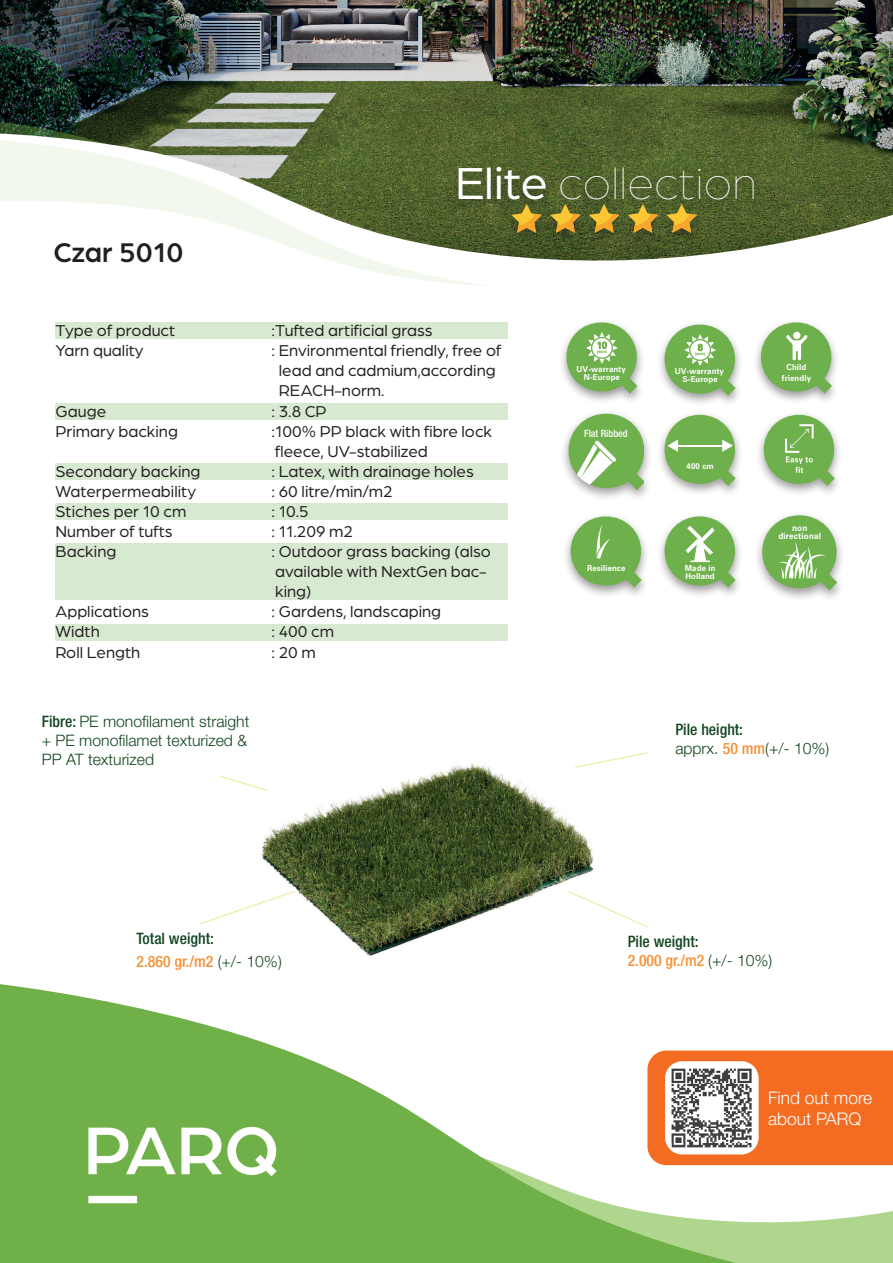
<style>
.page{position:relative;width:893px;height:1263px;background:#fff}
.page>*{position:absolute;margin:0;border:0;box-sizing:border-box;transform-origin:0 0}
.t1{font:100 47.7px "Arboria";color:#fff}
.t2{font:500 28.8px "Arboria";color:#231f20}
.t3{font:300 17.4px/20.9px "Helvetica Neue LT Std";color:#fff}
.t4{font:16.8px/20.1px "Arboria";color:#231f20}
.t5{font:300 15.75px/18.9px "Helvetica Neue LT Std";color:#134620}
.t6{font:500 condensed 15.75px/18.9px "Helvetica Neue LT Std";color:#134620}
.t7{font:500 condensed 10.05px "Helvetica Neue LT Std";color:#fff}
.t8{font:9px "Zurich BT";color:#6eb04b}
.t9{font:700 8.85px "Zurich BT";letter-spacing:.01em;color:#fff;scale:.96 1}
.t10{font:700 8.7px "Zurich BT";letter-spacing:.01em;color:#fff;scale:.96 1}
.t11{font:700 8.4px/10.6px "Zurich BT";letter-spacing:.01em;color:#fff;text-align:center;scale:.96 1}
.t12{font:700 8.25px/8.2px "Zurich BT";letter-spacing:.01em;color:#fff;scale:.96 1}
.s1{font-weight:400}
.s2{font-weight:500;font-stretch:condensed}
.s3{color:#f69136}
.s4{font-weight:300;font-stretch:normal}
.s5{font-weight:500;font-stretch:condensed;color:#f69136}
</style>
<div class="page">
<img style="left:261px;top:763px;width:333px;height:176px">
<svg style="left:0;top:984px;width:893px;height:279px"></svg>
<svg style="left:573px;top:752px;width:75px;height:17px"></svg>
<svg style="left:566px;top:890px;width:82px;height:39px"></svg>
<svg style="left:219px;top:775px;width:50px;height:17px"></svg>
<svg style="left:199px;top:890px;width:97px;height:35px"></svg>
<div style="left:647px;top:1050px;width:246px;height:115px;background:#f36c21"></div>
<img style="left:0;top:0;width:893px;height:641px">
<div style="left:56px;top:322px;width:452px;height:17px;background:#d8e9d2"></div>
<div style="left:56px;top:403px;width:452px;height:16px;background:#d8e9d2"></div>
<div style="left:56px;top:463px;width:452px;height:17px;background:#d8e9d2"></div>
<div style="left:56px;top:503px;width:452px;height:17px;background:#d8e9d2"></div>
<div style="left:56px;top:543px;width:452px;height:57px;background:#d8e9d2"></div>
<div style="left:56px;top:624px;width:452px;height:16px;background:#d8e9d2"></div>
<div style="left:752px;top:318px;width:88px;height:87px;background:#231f20;opacity:.45"></div>
<svg style="left:761px;top:322px;width:71px;height:71px;background:#8ebe74"></svg>
<div style="left:755px;top:410px;width:88px;height:88px;background:#231f20;opacity:.45"></div>
<svg style="left:764px;top:415px;width:71px;height:71px;background:#8dbe73"></svg>
<div style="left:656px;top:512px;width:87px;height:87px;background:#231f20;opacity:.45"></div>
<svg style="left:665px;top:516px;width:71px;height:71px"></svg>
<div style="left:562px;top:512px;width:87px;height:87px;background:#231f20;opacity:.45"></div>
<svg style="left:571px;top:516px;width:71px;height:71px;background:#8abc6f"></svg>
<div style="left:656px;top:410px;width:87px;height:88px;background:#231f20;opacity:.45"></div>
<svg style="left:665px;top:415px;width:71px;height:71px;background:#8dbe73"></svg>
<div style="left:656px;top:320px;width:87px;height:88px;background:#231f20;opacity:.45"></div>
<svg style="left:665px;top:325px;width:71px;height:71px"></svg>
<div style="left:558px;top:318px;width:87px;height:87px;background:#231f20;opacity:.45"></div>
<svg style="left:566px;top:322px;width:71px;height:71px"></svg>
<div style="left:560px;top:409px;width:93px;height:93px;background:#231f20;opacity:.45"></div>
<svg style="left:568px;top:414px;width:76px;height:76px"></svg>
<div style="left:587px;top:421px;width:38px;height:19px;background:#6eb04a"></div>
<div style="left:753px;top:510px;width:93px;height:93px;background:#231f20;opacity:.45"></div>
<svg style="left:762px;top:515px;width:75px;height:75px"></svg>
<img style="left:4px;top:1039px;width:357px;height:224px">
<div style="left:665px;top:1061px;width:94px;height:93px;background:#fff;border-radius:17px"></div>
<img style="left:672px;top:1068px;width:79px;height:79px">
<h2 class="t2" style="left:54px;top:233px;width:131px">Czar 5010</h2>
<h1 class="t1" style="left:455px;top:154px;width:303px"><span class="s1">Elite</span> collection</h1>
<p class="t4" style="left:56px;top:320px;width:121px">Type of product</p>
<p class="t4" style="left:271px;top:320px;width:163px">:Tufted artificial grass</p>
<p class="t4" style="left:56px;top:340px;width:90px">Yarn quality</p>
<p class="t4" style="left:279px;top:340px;width:224px;text-indent:-7px">: Environmental friendly, free of lead and cadmium,according<br>REACH-norm.</p>
<p class="t4" style="left:56px;top:400px;width:52px">Gauge</p>
<p class="t4" style="left:272px;top:400px;width:57px">: 3.8 CP</p>
<p class="t4" style="left:56px;top:420px;width:124px">Primary backing</p>
<p class="t4" style="left:271px;top:420px;width:222px">:100% PP black with fibre lock fleece, UV-stabilized</p>
<p class="t4" style="left:56px;top:460px;width:146px">Secondary backing</p>
<p class="t4" style="left:271px;top:460px;width:204px">: Latex, with drainage holes</p>
<p class="t4" style="left:56px;top:481px;width:142px">Waterpermeability</p>
<p class="t4" style="left:271px;top:481px;width:123px">: 60 litre/min/m2</p>
<p class="t4" style="left:56px;top:501px;width:132px">Stiches per 10 cm</p>
<p class="t4" style="left:271px;top:501px;width:39px">: 10.5</p>
<p class="t4" style="left:56px;top:521px;width:119px">Number of tufts</p>
<p class="t4" style="left:271px;top:521px;width:83px">: 11.209 m2</p>
<p class="t4" style="left:56px;top:541px;width:62px">Backing</p>
<p class="t4" style="left:271px;top:541px;width:221px">: Outdoor grass backing (also available with NextGen bac&shy;king)</p>
<p class="t4" style="left:56px;top:601px;width:95px">Applications</p>
<p class="t4" style="left:272px;top:601px;width:171px">: Gardens, landscaping</p>
<p class="t4" style="left:56px;top:621px;width:46px">Width</p>
<p class="t4" style="left:272px;top:621px;width:64px">: 400 cm</p>
<p class="t4" style="left:56px;top:641px;width:86px">Roll Length</p>
<p class="t4" style="left:272px;top:641px;width:46px">: 20 m</p>
<p class="t8" style="left:597px;top:340px;width:11px">10</p>
<p class="t12" style="left:584px;top:373px;width:39px">N-Europe</p>
<p class="t12" style="left:576px;top:364px;width:53px">UV-warranty</p>
<p class="t7" style="left:584px;top:427px;width:45px">Flat Ribbed</p>
<p class="t9" style="left:593px;top:429px;width:30px">-shape</p>
<p class="t12" style="left:587px;top:564px;width:41px">Resilience</p>
<p class="t8" style="left:698px;top:342px;width:6px">8</p>
<p class="t12" style="left:682px;top:375px;width:38px">S-Europe</p>
<p class="t12" style="left:675px;top:366px;width:53px">UV-warranty</p>
<p class="t12" style="left:687px;top:462px;width:30px">400 cm</p>
<p class="t12" style="left:685px;top:564px;width:33px">Made in<br>Holland</p>
<p class="t11" style="left:782px;top:361px;width:32px">Child friendly</p>
<p class="t10" style="left:792px;top:522px;width:17px">non</p>
<p class="t10" style="left:778px;top:530px;width:46px">directional</p>
<p class="t5" style="left:42px;top:712px;width:209px"><span class="s2">Fibre:</span> PE monofilament straight + PE monofilamet texturized &amp;<br>PP AT texturized</p>
<p class="t6" style="left:136px;top:926px;width:147px;line-height:23.7px">Total weight:<br><span class="s3">2.860 gr./m2</span> <span class="s4">(+/- 10%)</span></p>
<p class="t5" style="left:675px;top:719px;width:156px"><span class="s2">Pile height:<br></span>apprx. <span class="s5">50 mm</span>(+/- 10%)</p>
<p class="t6" style="left:628px;top:931px;width:146px">Pile weight:<br><span class="s3">2.000 gr./m2</span> <span class="s4">(+/- 10%)</span></p>
<p class="t3" style="left:768px;top:1086px;width:106px">Find out more about PARQ</p>
</div>
